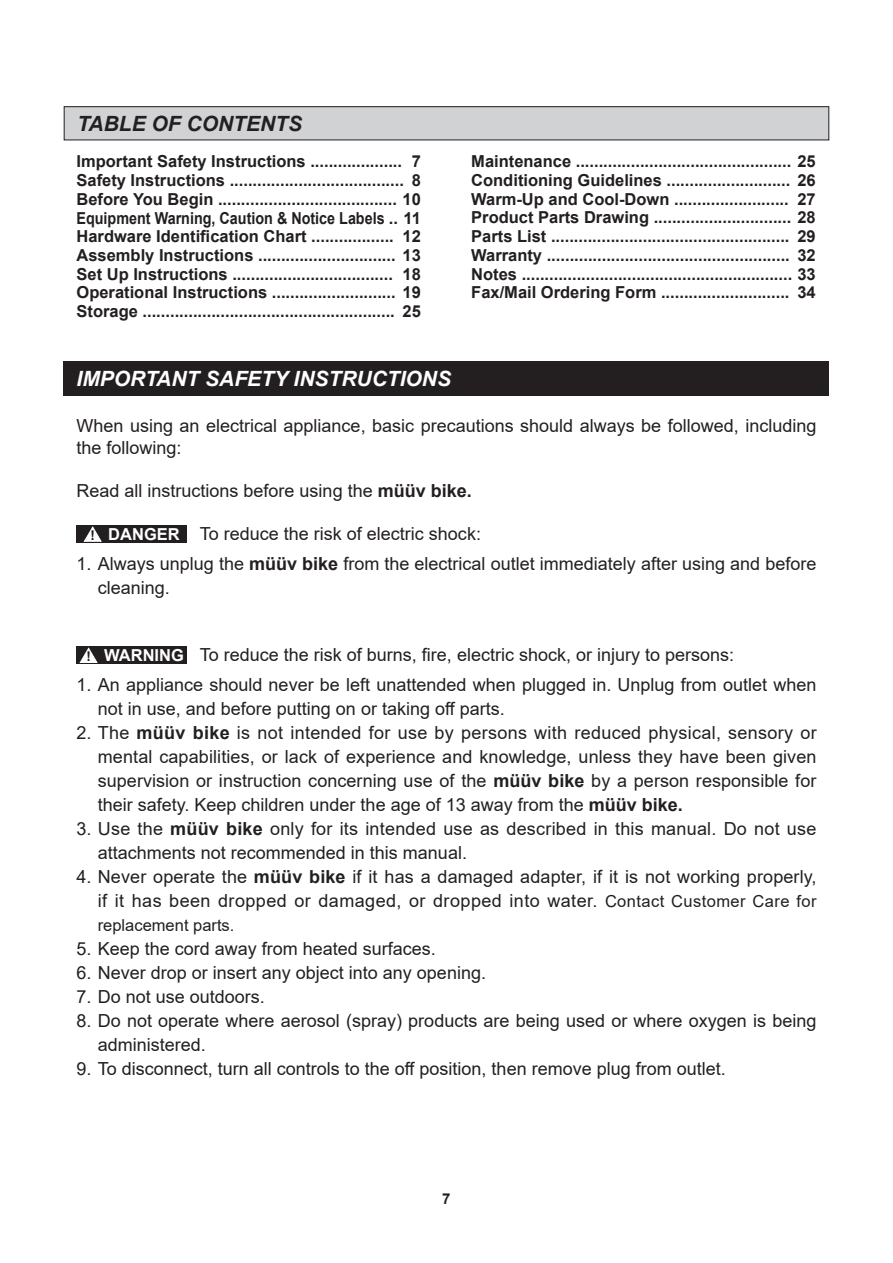
<style>
.page{position:relative;width:893px;height:1263px;background:#fff}
.page>*{position:absolute;margin:0;border:0;box-sizing:border-box;transform-origin:0 0}
.t1{font:italic 700 21px "Arial";color:#fff}
.t2{font:italic 700 21px "Arial";color:#231f20}
.t3{font:18px/24px "Arial";color:#231f20}
.t4{font:700 16.5px/18.8px "Arial";color:#231f20;text-align:justify}
.t5{font:16.5px "Arial";color:#231f20}
.t6{font:700 15px "Arial";color:#231f20}
.s1{font-weight:700}
.s2{font-weight:700;font-size:13.5px}
.s3{font-weight:700;font-size:16.5px;color:#fff}
.s4{font-size:16.5px}
</style>
<div class="page">
<div style="left:64px;top:107px;width:765px;height:33px;background:#d1d2d4"></div>
<div style="left:64px;top:106px;width:765px;height:34px;border:1px solid #231f20"></div>
<div style="left:64px;top:361px;width:765px;height:34px;background:#231f20"></div>
<div style="left:77px;top:525px;width:110px;height:18px;background:#231f20"></div>
<svg style="left:84px;top:527px;width:18px;height:15px"></svg>
<div style="left:77px;top:646px;width:110px;height:18px;background:#231f20"></div>
<svg style="left:80px;top:648px;width:18px;height:15px"></svg>
<p class="t2" style="left:77px;top:109px;width:226px">TABLE OF CONTENTS</p>
<p class="t4" style="left:77px;top:152px;width:346px">Important Safety Instructions .................... 7<br>Safety Instructions ...................................... 8<br>Before You Begin ....................................... 10<br>Equipment Warning, Caution &amp; Notice Labels .. 11<br>Hardware Identification Chart .................. 12<br>Assembly Instructions .............................. 13<br>Set Up Instructions ................................... 18<br>Operational Instructions ........................... 19<br>Storage ....................................................... 25</p>
<p class="t4" style="left:471px;top:152px;width:346px">Maintenance ............................................... 25<br>Conditioning Guidelines ........................... 26<br>Warm-Up and Cool-Down ......................... 27<br>Product Parts Drawing .............................. 28<br>Parts List .................................................... 29<br>Warranty ..................................................... 32<br>Notes ........................................................... 33<br>Fax/Mail Ordering Form ............................ 34</p>
<p class="t1" style="left:77px;top:365px;width:376px">IMPORTANT SAFETY INSTRUCTIONS</p>
<p class="t3" style="left:77px;top:415px;width:741px;line-height:21.6px">When using an electrical appliance, basic precautions should always be followed, including the following:</p>
<p class="t3" style="left:77px;top:479px;width:397px">Read all instructions before using the <span class="s1">müüv bike.</span></p>
<p class="t3" style="left:90px;top:522px;width:392px"><span class="s2">!</span> <span class="s3">DANGER</span> To reduce the risk of electric shock:</p>
<p class="t3" style="left:98px;top:552px;width:720px;text-indent:-21px">1. Always unplug the <span class="s1">müüv bike</span> from the electrical outlet immediately after using and before cleaning.</p>
<p class="t3" style="left:86px;top:643px;width:649px"><span class="s2">!</span> <span class="s3">WARNING</span> To reduce the risk of burns, fire, electric shock, or injury to persons:</p>
<p class="t3" style="left:98px;top:673px;width:720px;text-indent:-21px">1. An appliance should never be left unattended when plugged in. Unplug from outlet when not in use, and before putting on or taking off parts.</p>
<p class="t3" style="left:98px;top:721px;width:720px;text-align:justify;text-indent:-21px">2. The <span class="s1">müüv bike</span> is not intended for use by persons with reduced physical, sensory or mental capabilities, or lack of experience and knowledge, unless they have been given supervision or instruction concerning use of the <span class="s1">müüv bike</span> by a person responsible for their safety. Keep children under the age of 13 away from the <span class="s1">müüv bike.</span></p>
<p class="t3" style="left:98px;top:817px;width:720px;text-indent:-21px">3. Use the <span class="s1">müüv bike</span> only for its intended use as described in this manual. Do not use attachments not recommended in this manual.</p>
<p class="t3" style="left:77px;top:865px;width:742px;text-align:right">4. Never operate the <span class="s1">müüv bike</span> if it has a damaged adapter, if it is not working properly, if it has been dropped or damaged, or dropped into water. <span class="s4">Contact Customer Care for</span></p>
<p class="t5" style="left:98px;top:914px;width:138px">replacement parts.</p>
<p class="t3" style="left:77px;top:937px;width:361px">5. Keep the cord away from heated surfaces.</p>
<p class="t3" style="left:77px;top:961px;width:411px">6. Never drop or insert any object into any opening.</p>
<p class="t3" style="left:77px;top:985px;width:190px">7. Do not use outdoors.</p>
<p class="t3" style="left:98px;top:1009px;width:720px;text-indent:-21px">8. Do not operate where aerosol (spray) products are being used or where oxygen is being administered.</p>
<p class="t3" style="left:77px;top:1057px;width:651px">9. To disconnect, turn all controls to the off position, then remove plug from outlet.</p>
<p class="t6" style="left:442px;top:1188px;width:10px">7</p>
</div>
